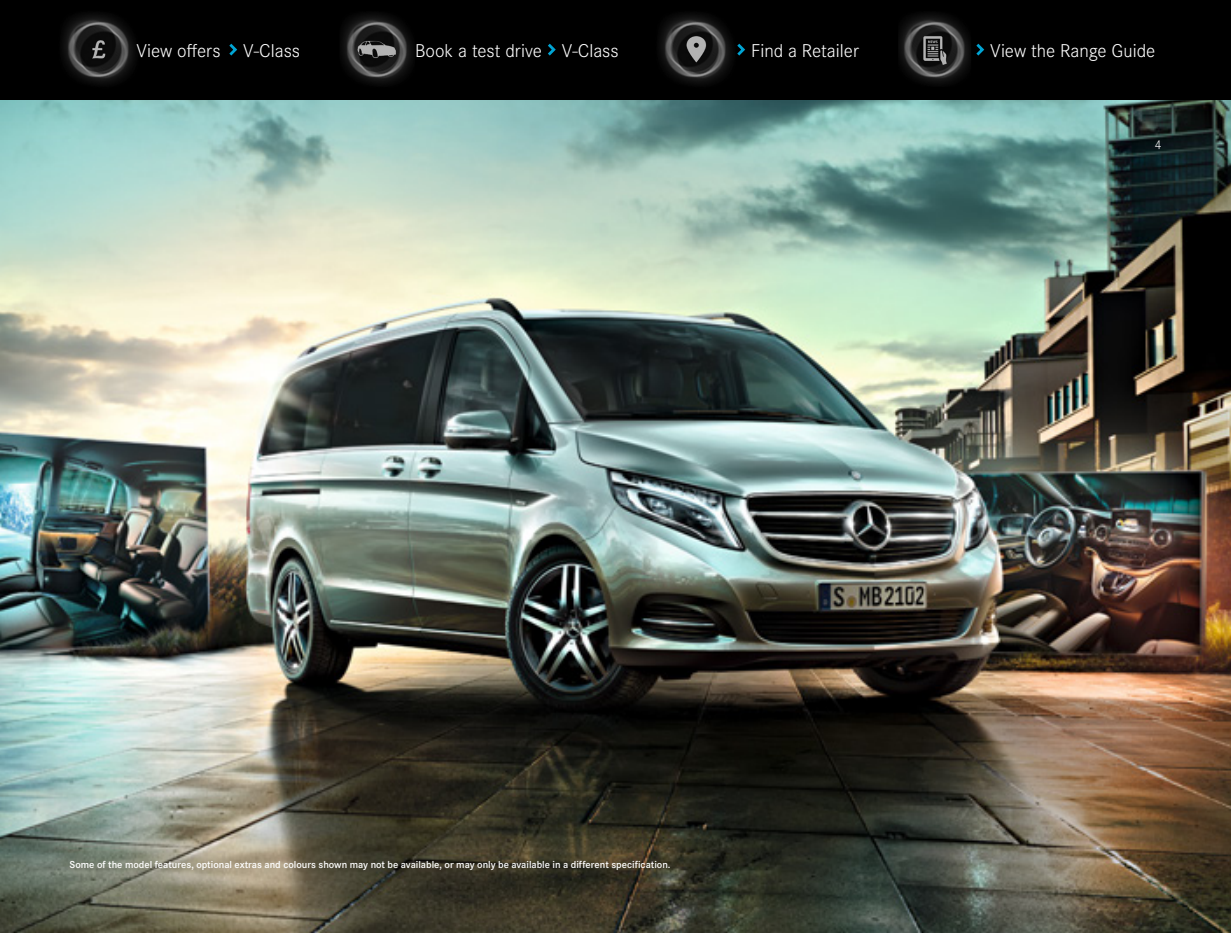
<style>
.page{position:relative;width:1231px;height:933px;background:#fff}
.page>*{position:absolute;margin:0;border:0;box-sizing:border-box;transform-origin:0 0}
.t1{font:300 19.25px "Corporate S";color:#fff}
.t2{font:300 13.12px "Corporate S";color:#fff}
.t3{font:600 10.5px "Corporate S";color:#fff}
</style>
<div class="page">
<img style="left:0;top:0;width:1230px;height:933px">
<img style="left:651px;top:0;width:90px;height:99px">
<svg style="left:737px;top:44px;width:8px;height:12px"></svg>
<img style="left:55px;top:0;width:89px;height:99px">
<svg style="left:229px;top:44px;width:8px;height:12px"></svg>
<img style="left:333px;top:0;width:89px;height:99px">
<svg style="left:547px;top:44px;width:8px;height:12px"></svg>
<img style="left:890px;top:0;width:90px;height:99px">
<svg style="left:976px;top:44px;width:8px;height:12px"></svg>
<h1 class="t1" style="left:136px;top:40px;width:165px">View offers V-Class</h1>
<h1 class="t1" style="left:415px;top:40px;width:205px">Book a test drive V-Class</h1>
<h1 class="t1" style="left:751px;top:40px;width:109px">Find a Retailer</h1>
<h1 class="t1" style="left:990px;top:40px;width:166px">View the Range Guide</h1>
<p class="t3" style="left:69px;top:859px;width:602px">Some of the model features, optional extras and colours shown may not be available, or may only be available in a different specification.</p>
<p class="t2" style="left:1154px;top:137px;width:8px">4</p>
</div>
